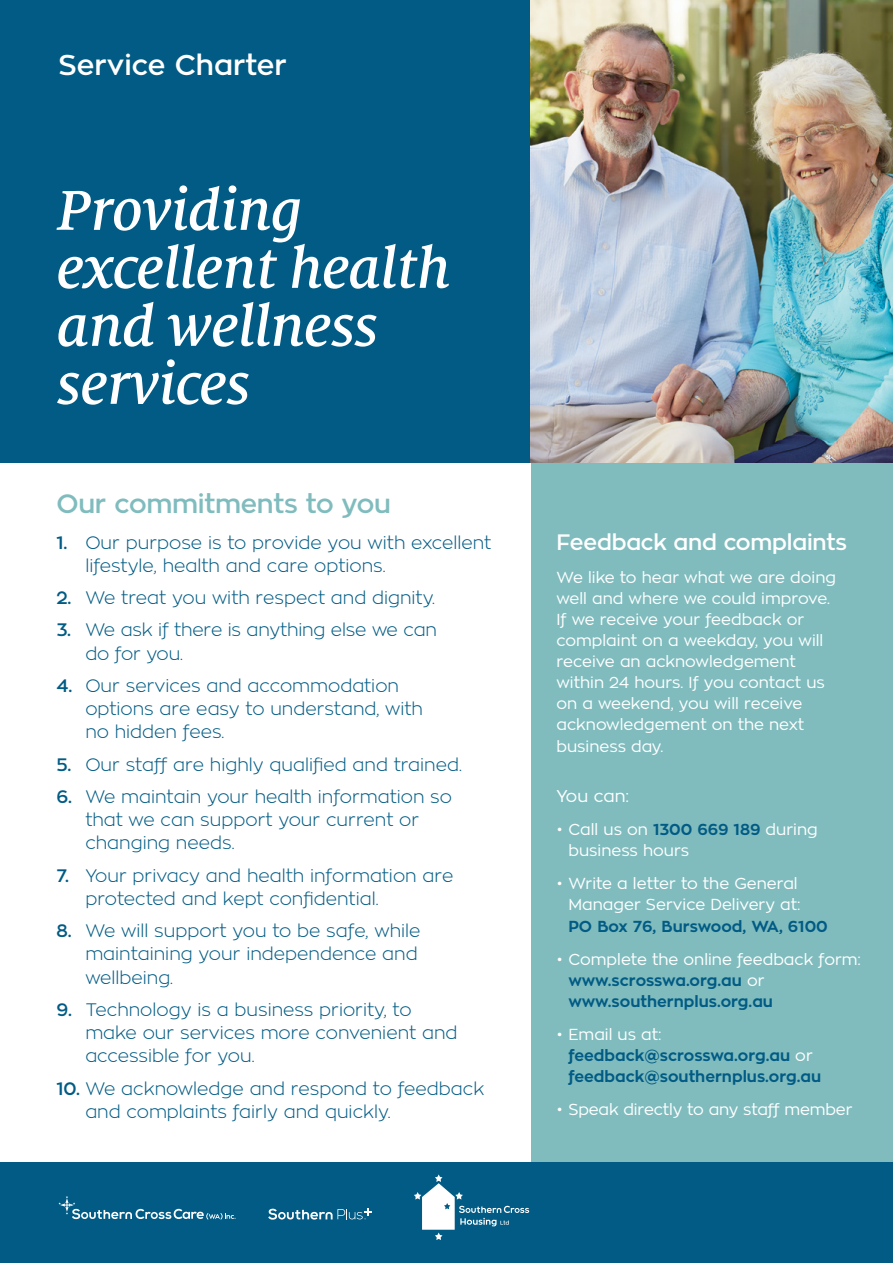
<style>
.page{position:relative;width:893px;height:1263px;background:#fff}
.page>*{position:absolute;margin:0;border:0;box-sizing:border-box;transform-origin:0 0}
.t1{font:italic 500 62.25px/58px "Milo Serif Offc";letter-spacing:-.01em;color:#fff}
.t2{font:600 28.5px "Zona Pro";color:#fff}
.t3{font:600 26.33px "Zona Pro";letter-spacing:-.01em;color:#80bcbe}
.t4{font:600 22.12px "Zona Pro";letter-spacing:-.01em;color:#fff}
.t5{font:300 17.92px/23.2px "Zona Pro";color:#015b84}
.t6{font:16.88px "Zona Pro";color:#fff}
.t7{font:15.83px/21.1px "Zona Pro";color:#fff}
.t8{font:700 15.83px/21.1px "Zona Pro";color:#015b84}
.s1{font-weight:600}
.s2{font-weight:700;color:#015b84}
.s3{font-weight:400;color:#fff}
</style>
<div class="page">
<div style="left:531px;top:403px;width:362px;height:860px;background:#80bcbe"></div>
<div style="left:0;top:0;width:893px;height:463px;background:#015b84"></div>
<div style="left:0;top:1162px;width:893px;height:101px;background:#015b84"></div>
<svg style="left:58px;top:1196px;width:178px;height:24px"></svg>
<svg style="left:268px;top:1208px;width:103px;height:12px"></svg>
<svg style="left:414px;top:1174px;width:115px;height:66px"></svg>
<img style="left:530px;top:0;width:363px;height:463px">
<h2 class="t2" style="left:58px;top:47px;width:230px">Service Charter</h2>
<h1 class="t1" style="left:56px;top:183px;width:395px">Providing excellent health and wellness services</h1>
<h3 class="t3" style="left:56px;top:487px;width:336px">Our commitments to you</h3>
<p class="t5" style="left:85px;top:531px;width:407px;text-indent:-29px"><span class="s1">1.</span> Our purpose is to provide you with excellent lifestyle, health and care options.</p>
<p class="t5" style="left:56px;top:586px;width:380px"><span class="s1">2.</span> We treat you with respect and dignity.</p>
<p class="t5" style="left:85px;top:618px;width:353px;text-indent:-29px"><span class="s1">3.</span> We ask if there is anything else we can do for you.</p>
<p class="t5" style="left:85px;top:674px;width:339px;text-indent:-29px"><span class="s1">4.</span> Our services and accommodation options are easy to understand, with no hidden fees.</p>
<p class="t5" style="left:56px;top:753px;width:407px"><span class="s1">5.</span> Our staff are highly qualified and trained.</p>
<p class="t5" style="left:85px;top:785px;width:368px;text-indent:-29px"><span class="s1">6.</span> We maintain your health information so that we can support your current or changing needs.</p>
<p class="t5" style="left:85px;top:864px;width:370px;text-indent:-29px"><span class="s1">7.</span> Your privacy and health information are protected and kept confidential.</p>
<p class="t5" style="left:85px;top:919px;width:337px;text-indent:-29px"><span class="s1">8.</span> We will support you to be safe, while maintaining your independence and wellbeing.</p>
<p class="t5" style="left:85px;top:998px;width:374px;text-indent:-29px"><span class="s1">9.</span> Technology is a business priority, to make our services more convenient and accessible for you.</p>
<p class="t5" style="left:85px;top:1077px;width:400px;text-indent:-29px"><span class="s1">10.</span> We acknowledge and respond to feedback and complaints fairly and quickly.</p>
<p class="t4" style="left:556px;top:528px;width:292px">Feedback and complaints</p>
<p class="t7" style="left:556px;top:567px;width:281px">We like to hear what we are doing well and where we could improve.<br>If we receive your feedback or complaint on a weekday, you will receive an acknowledgement within 24 hours. If you contact us on a weekend, you will receive acknowledgement on the next business day.</p>
<p class="t6" style="left:556px;top:785px;width:74px">You can:</p>
<p class="t7" style="left:568px;top:819px;width:251px;text-indent:-12px">• Call us on <span class="s2">1300 669 189</span> during business hours</p>
<p class="t7" style="left:556px;top:873px;width:246px;text-align:right">• Write a letter to the General<br>Manager Service Delivery at:</p>
<p class="t8" style="left:568px;top:915px;width:261px">PO Box 76, Burswood, WA, 6100</p>
<p class="t8" style="left:568px;top:948px;width:294px;text-indent:-12px"><span class="s3">• Complete the online feedback form: </span>www.scrosswa.org.au <span class="s3">or </span>www.southernplus.org.au</p>
<p class="t8" style="left:568px;top:1024px;width:254px;text-indent:-12px"><span class="s3">• Email us at: </span>feedback@scrosswa.org.au <span class="s3">or </span>feedback@southernplus.org.au</p>
<p class="t7" style="left:556px;top:1099px;width:298px">• Speak directly to any staff member</p>
</div>
